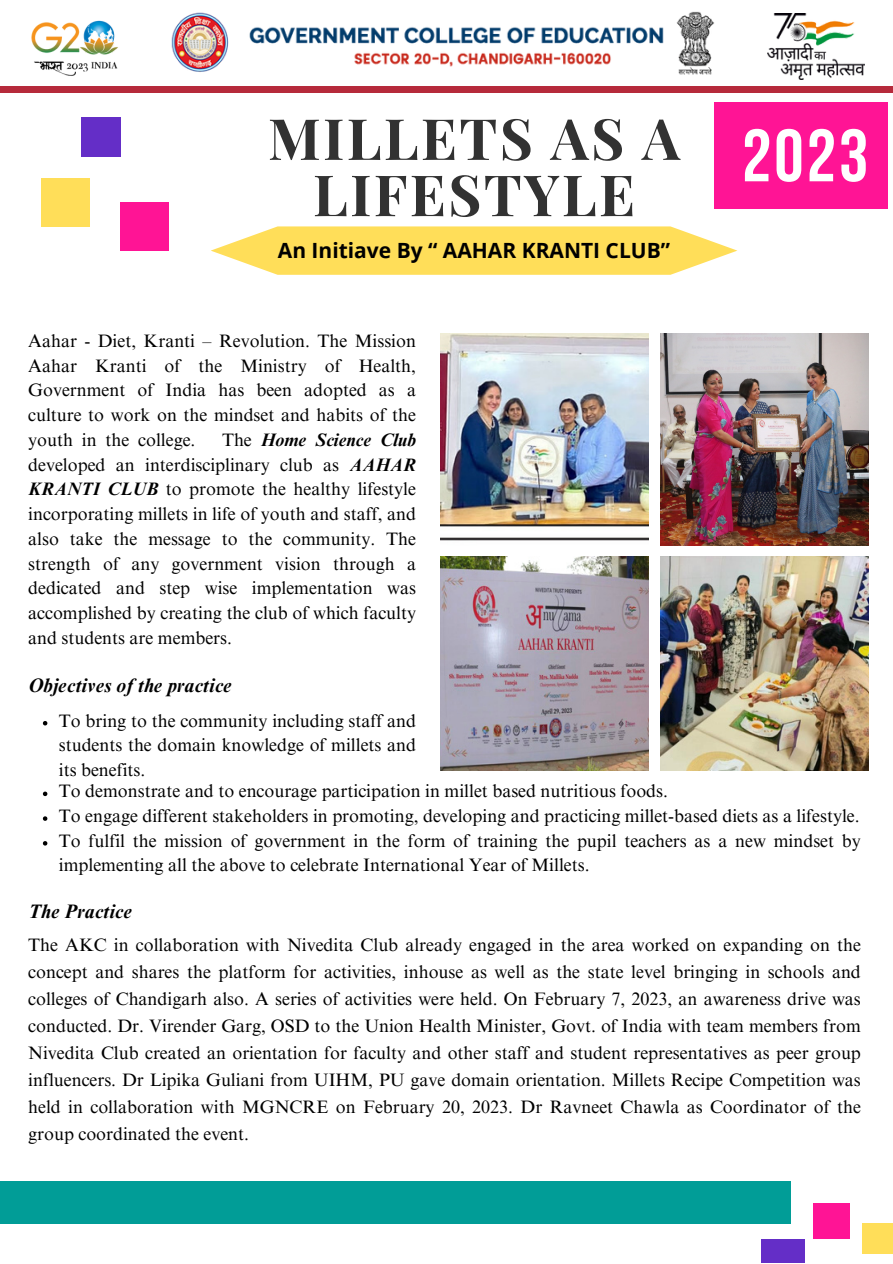
<style>
.page{position:relative;width:893px;height:1264px;background:#fff}
.page>*{position:absolute;margin:0;border:0;box-sizing:border-box;transform-origin:0 0}
.t1{font:700 74.1px "Bebas Neue";color:#fff}
.t2{font:700 57px "Playfair Display";letter-spacing:.04em;color:#323232}
.t3{font:700 21px "Open Sans";color:#000}
.t4{font:italic 700 19.5px "Times NRMT Pro";color:#000}
.t5{font:18px/24.8px "Times NRMT Pro";color:#000;text-align:justify}
.s1{font-weight:700;font-style:italic}
</style>
<div class="page">
<img style="left:660px;top:333px;width:208px;height:212px">
<img style="left:441px;top:557px;width:208px;height:213px">
<img style="left:660px;top:557px;width:208px;height:213px">
<img style="left:441px;top:333px;width:208px;height:208px">
<div style="left:714px;top:102px;width:173px;height:107px;background:#ff1495"></div>
<div style="left:120px;top:202px;width:49px;height:49px;background:#ff1495"></div>
<div style="left:41px;top:178px;width:48px;height:48px;background:#ffde59"></div>
<div style="left:81px;top:117px;width:39px;height:39px;background:#642ec7"></div>
<svg style="left:211px;top:226px;width:526px;height:49px;background:#ffe26f"></svg>
<img style="left:32px;top:20px;width:86px;height:56px">
<img style="left:171px;top:11px;width:543px;height:64px">
<img style="left:767px;top:13px;width:97px;height:67px">
<div style="left:0;top:86px;width:892px;height:6px;background:#b62a3b"></div>
<div style="left:760px;top:1238px;width:44px;height:24px;background:#642ec7"></div>
<div style="left:0;top:1180px;width:790px;height:43px;background:#019d97"></div>
<div style="left:812px;top:1203px;width:37px;height:35px;background:#ff1495"></div>
<div style="left:862px;top:1223px;width:30px;height:30px;background:#ffde59"></div>
<svg style="left:43px;top:721px;width:4px;height:4px"></svg>
<svg style="left:43px;top:791px;width:4px;height:5px"></svg>
<svg style="left:43px;top:816px;width:4px;height:4px"></svg>
<svg style="left:43px;top:841px;width:4px;height:4px"></svg>
<p class="t2" style="left:268px;top:98px;width:413px">MILLETS AS A</p>
<p class="t1" style="left:741px;top:126px;width:128px">2023</p>
<p class="t2" style="left:313px;top:154px;width:323px">LIFESTYLE</p>
<p class="t3" style="left:278px;top:235px;width:394px">An Initiave By “ AAHAR KRANTI CLUB”</p>
<p class="t5" style="left:28px;top:331px;width:389px">Aahar - Diet, Kranti – Revolution. The Mission Aahar Kranti of the Ministry of Health, Government of India has been adopted as a culture to work on the mindset and habits of the youth in the college.</p>
<p class="t5" style="left:28px;top:429px;width:389px;text-indent:194px">The <span class="s1">Home Science Club </span>developed an interdisciplinary club as <span class="s1">AAHAR KRANTI CLUB</span> to promote the healthy lifestyle incorporating millets in life of youth and staff, and also take the message to the community. The strength of any government vision through a dedicated and step wise implementation was accomplished by creating the club of which faculty and students are members.</p>
<p class="t4" style="left:28px;top:677px;width:205px">Objectives of the practice</p>
<p class="t5" style="left:59px;top:710px;width:358px">To bring to the community including staff and students the domain knowledge of millets and its benefits.</p>
<p class="t5" style="left:59px;top:781px;width:610px">To demonstrate and to encourage participation in millet based nutritious foods.</p>
<p class="t5" style="left:59px;top:805px;width:802px">To engage different stakeholders in promoting, developing and practicing millet-based diets as a lifestyle.</p>
<p class="t5" style="left:59px;top:830px;width:803px">To fulfil the mission of government in the form of training the pupil teachers as a new mindset by implementing all the above to celebrate International Year of Millets.</p>
<p class="t4" style="left:28px;top:904px;width:105px">The Practice</p>
<p class="t5" style="left:28px;top:933px;width:834px;line-height:27px">The AKC in collaboration with Nivedita Club already engaged in the area worked on expanding on the concept and shares the platform for activities, inhouse as well as the state level bringing in schools and colleges of Chandigarh also. A series of activities were held. On February 7, 2023, an awareness drive was conducted. Dr. Virender Garg, OSD to the Union Health Minister, Govt. of India with team members from Nivedita Club created an orientation for faculty and other staff and student representatives as peer group influencers. Dr Lipika Guliani from UIHM, PU gave domain orientation. Millets Recipe Competition was held in collaboration with MGNCRE on February 20, 2023. Dr Ravneet Chawla as Coordinator of the group coordinated the event.</p>
</div>
